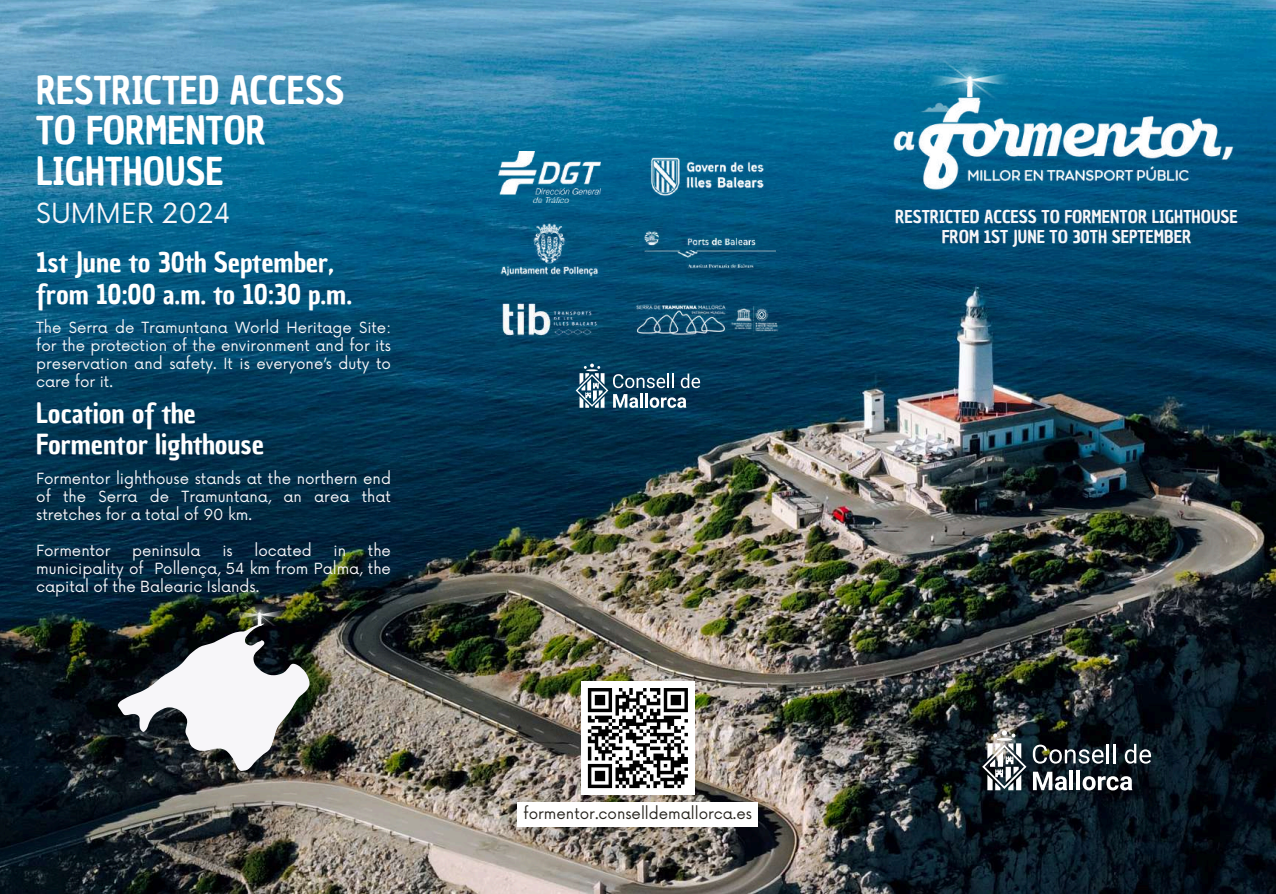
<style>
.page{position:relative;width:1276px;height:894px;background:#fff}
.page>*{position:absolute;margin:0;border:0;box-sizing:border-box;transform-origin:0 0}
.t1{font:37.5px/40.5px "Chau Philomene One";color:#fff}
.t2{font:27px/31.5px "Chau Philomene One";color:#fff}
.t3{font:27px "Now";color:#f7f6f9}
.t4{font:17.25px/20.2px "Chau Philomene One";color:#f7f6f9;text-align:center}
.t5{font:15px/18px "Now";color:#f7f6f9;text-align:justify}
.t6{font:15px "Now";color:#27241e}
</style>
<div class="page">
<img style="left:0;top:0;width:1276px;height:893px">
<img style="left:893px;top:49px;width:347px;height:141px">
<svg style="left:982px;top:730px;width:44px;height:60px"></svg>
<svg style="left:1033px;top:744px;width:70px;height:19px"></svg>
<hr style="left:1106px;top:743px;width:3px;height:20px;background:#fff">
<hr style="left:1113px;top:743px;width:2px;height:20px;background:#fff">
<svg style="left:1125px;top:743px;width:26px;height:20px"></svg>
<svg style="left:1033px;top:771px;width:34px;height:19px"></svg>
<hr style="left:1069px;top:770px;width:4px;height:20px;background:#fff">
<hr style="left:1076px;top:770px;width:4px;height:20px;background:#fff">
<svg style="left:1082px;top:776px;width:50px;height:14px"></svg>
<svg style="left:118px;top:623px;width:191px;height:147px"></svg>
<img style="left:232px;top:604px;width:53px;height:21px">
<div style="left:581px;top:681px;width:114px;height:113px;background:#fff"></div>
<svg style="left:587px;top:688px;width:101px;height:101px"></svg>
<svg style="left:576px;top:363px;width:124px;height:45px"></svg>
<img style="left:498px;top:151px;width:102px;height:51px">
<img style="left:647px;top:153px;width:119px;height:46px">
<img style="left:499px;top:298px;width:101px;height:43px">
<img style="left:496px;top:223px;width:106px;height:54px">
<img style="left:634px;top:299px;width:146px;height:41px">
<div style="left:518px;top:802px;width:240px;height:24px;background:#fff"></div>
<img style="left:638px;top:226px;width:138px;height:47px">
<h1 class="t1" style="left:36px;top:70px;width:309px">RESTRICTED ACCESS<br>TO FORMENTOR<br>LIGHTHOUSE</h1>
<h2 class="t3" style="left:36px;top:198px;width:196px">SUMMER 2024</h2>
<h2 class="t2" style="left:36px;top:247px;width:317px">1st June to 30th September, from 10:00 a.m. to 10:30 p.m.</h2>
<p class="t5" style="left:36px;top:319px;width:356px">The Serra de Tramuntana World Heritage Site: for the protection of the environment and for its preservation and safety. It is everyone’s duty to care for it.</p>
<h2 class="t2" style="left:36px;top:397px;width:229px">Location of the<br>Formentor lighthouse</h2>
<p class="t5" style="left:36px;top:470px;width:356px">Formentor lighthouse stands at the northern end of the Serra de Tramuntana, an area that stretches for a total of 90 km.</p>
<p class="t5" style="left:36px;top:542px;width:76px">Formentor</p>
<p class="t5" style="left:132px;top:542px;width:70px">peninsula</p>
<p class="t5" style="left:222px;top:542px;width:12px">is</p>
<p class="t5" style="left:254px;top:542px;width:59px">located</p>
<p class="t5" style="left:334px;top:542px;width:14px">in</p>
<p class="t5" style="left:36px;top:542px;width:356px;text-indent:332px">the municipality of Pollença, 54 km from Palma, the capital of the Balearic Islands.</p>
<p class="t6" style="left:524px;top:804px;width:230px">formentor.conselldemallorca.es</p>
<p class="t4" style="left:895px;top:206px;width:344px">RESTRICTED ACCESS TO FORMENTOR LIGHTHOUSE<br>FROM 1ST JUNE TO 30TH SEPTEMBER</p>
</div>
